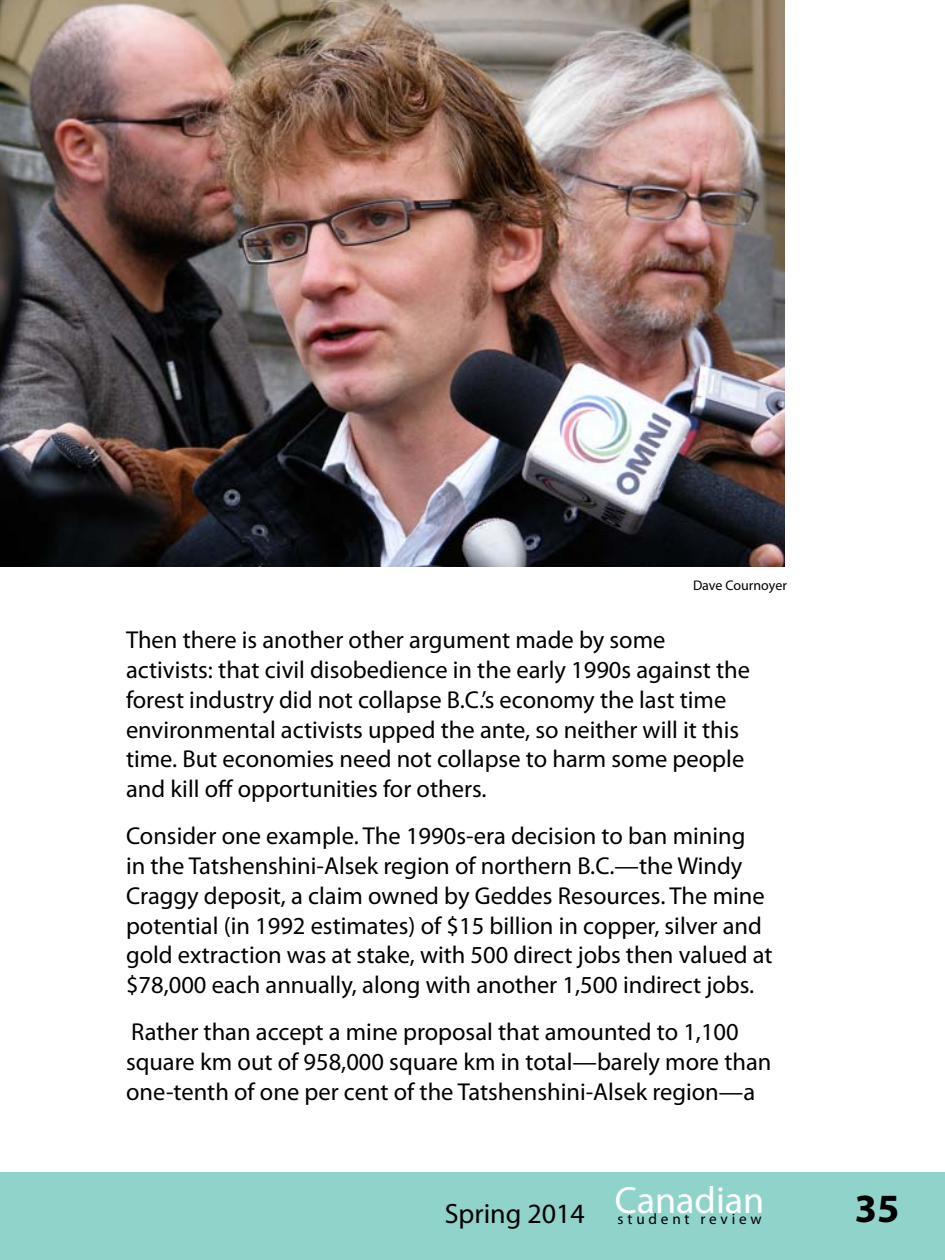
<style>
.page{position:relative;width:945px;height:1260px;background:#fff}
.page>*{position:absolute;margin:0;border:0;box-sizing:border-box;transform-origin:0 0}
.t1{font:700 40.25px "Myriad Pro";color:#000}
.t2{font:28px "Myriad Pro";color:#000}
.t3{font:24.5px/29.8px "Myriad Pro";color:#000}
.t4{font:15.22px "Myriad Pro";letter-spacing:.25em;color:#000}
.t5{font:14px "Myriad Pro";color:#000}
</style>
<div class="page">
<div style="left:0;top:1172px;width:945px;height:88px;background:#90d3cb"></div>
<img style="left:0;top:0;width:785px;height:567px">
<p class="t5" style="left:693px;top:577px;width:95px">Dave Cournoyer</p>
<p class="t3" style="left:126px;top:625px;width:626px">Then there is another other argument made by some activists: that civil disobedience in the early 1990s against the forest industry did not collapse B.C.’s economy the last time environmental activists upped the ante, so neither will it this time. But economies need not collapse to harm some people and kill off opportunities for others.</p>
<p class="t3" style="left:126px;top:821px;width:648px">Consider one example. The 1990s-era decision to ban mining<br>in the Tatshenshini-Alsek region of northern B.C.—the Windy Craggy deposit, a claim owned by Geddes Resources. The mine potential (in 1992 estimates) of $15 billion in copper, silver and gold extraction was at stake, with 500 direct jobs then valued at $78,000 each annually, along with another 1,500 indirect jobs.</p>
<p class="t3" style="left:126px;top:1017px;width:647px">Rather than accept a mine proposal that amounted to 1,100 square km out of 958,000 square km in total—barely more than one-tenth of one per cent of the Tatshenshini-Alsek region—a</p>
<p class="t2" style="left:445px;top:1196px;width:321px">Spring 2014 <sup>Canadian</sup></p>
<p class="t4" style="left:618px;top:1210px;width:146px">student review</p>
<h1 class="t1" style="left:855px;top:1182px;width:46px">35</h1>
</div>
